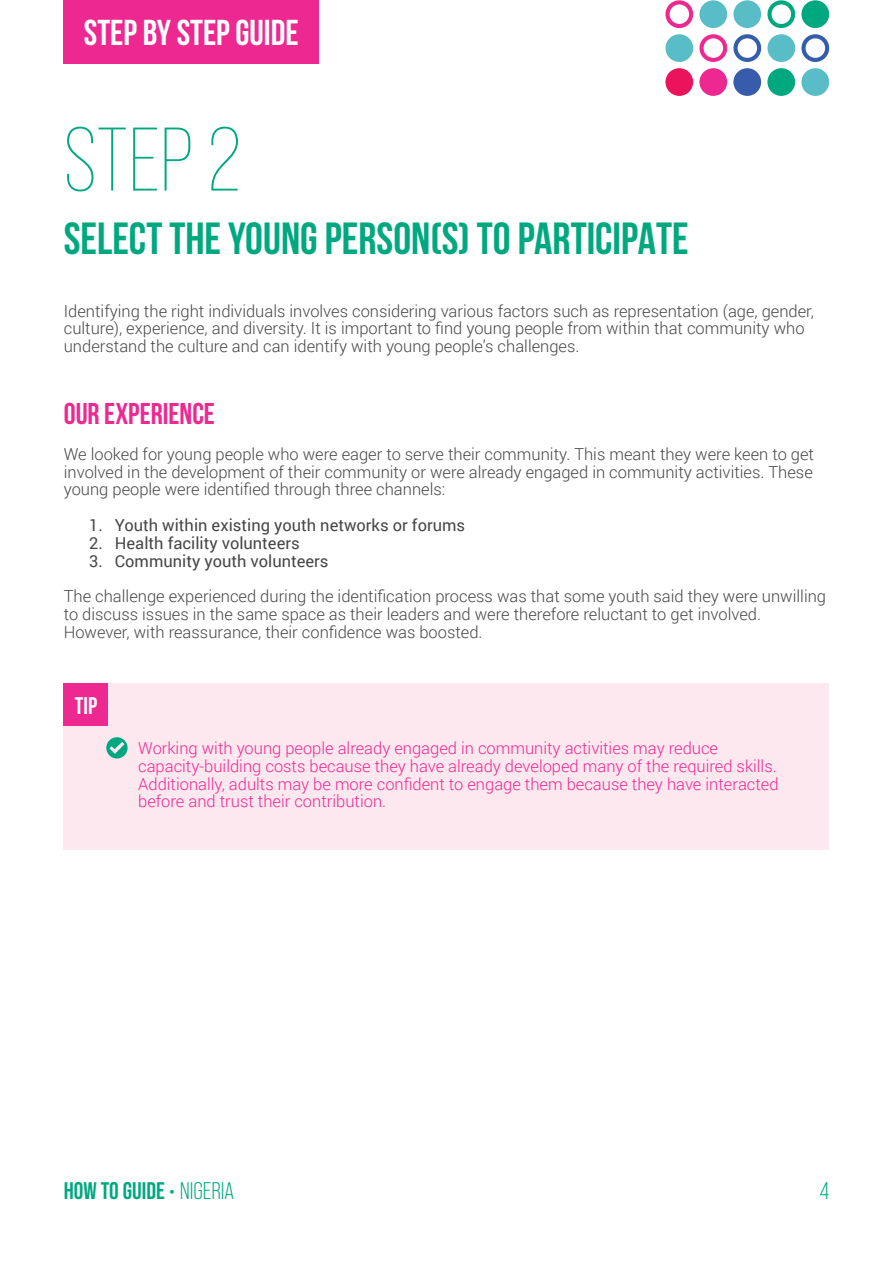
<style>
.page{position:relative;width:893px;height:1263px;background:#fff}
.page>*{position:absolute;margin:0;border:0;box-sizing:border-box;transform-origin:0 0}
.t1{font:300 90px "Bebas Neue Pro";color:#00a880}
.t2{font:700 45px "Bebas Neue";color:#00a880}
.t3{font:700 36px "Bebas Neue";color:#fff}
.t4{font:700 30px "Bebas Neue";color:#ed2891}
.t5{font:700 24px "Bebas Neue Pro";color:#00a880}
.t6{font:700 24px "Bebas Neue";color:#fff}
.t7{font:24px "Bebas Neue Pro";color:#00a880}
.t8{font:300 16.5px/17.9px "Roboto";color:#464647}
.t9{font:300 16.5px/17.9px "Roboto";color:#ed2891}
.t10{font:16.5px "Roboto";color:#464647}
.s1{font-weight:400}
</style>
<div class="page">
<div style="left:64px;top:0;width:255px;height:64px;background:#ed2891"></div>
<div style="left:64px;top:683px;width:765px;height:167px;background:#fde8ef"></div>
<svg style="left:106px;top:737px;width:22px;height:21px"></svg>
<div style="left:64px;top:683px;width:44px;height:43px;background:#ed2891"></div>
<div style="left:767px;top:0;width:28px;height:28px;border:4px solid #00a880;border-radius:50%"></div>
<div style="left:801px;top:0;width:28px;height:28px;background:#00a880;border-radius:50%"></div>
<div style="left:733px;top:0;width:28px;height:28px;background:#59bdc7;border-radius:50%"></div>
<div style="left:699px;top:0;width:28px;height:28px;background:#59bdc7;border-radius:50%"></div>
<div style="left:665px;top:0;width:28px;height:28px;border:4px solid #ed2991;border-radius:50%"></div>
<svg style="left:733px;top:34px;width:97px;height:28px"></svg>
<div style="left:767px;top:34px;width:28px;height:28px;background:#59bdc7;border-radius:50%"></div>
<div style="left:699px;top:34px;width:28px;height:28px;border:4px solid #ed2991;border-radius:50%"></div>
<div style="left:665px;top:34px;width:28px;height:28px;background:#59bdc7;border-radius:50%"></div>
<div style="left:665px;top:68px;width:28px;height:28px;background:#eb145c;border-radius:50%"></div>
<div style="left:699px;top:68px;width:28px;height:28px;background:#ed2991;border-radius:50%"></div>
<div style="left:733px;top:68px;width:28px;height:28px;background:#365cab;border-radius:50%"></div>
<div style="left:767px;top:68px;width:28px;height:28px;background:#00a880;border-radius:50%"></div>
<div style="left:801px;top:68px;width:28px;height:28px;background:#59bdc7;border-radius:50%"></div>
<h3 class="t3" style="left:84px;top:13px;width:216px">STEP BY STEP GUIDE</h3>
<h1 class="t1" style="left:64px;top:110px;width:179px">STEP 2</h1>
<h2 class="t2" style="left:64px;top:214px;width:626px">SELECT THE YOUNG PERSON(S) TO PARTICIPATE</h2>
<p class="t8" style="left:64px;top:301px;width:752px">Identifying the right individuals involves considering various factors such as representation (age, gender, culture), experience, and diversity. It is important to find young people from within that community who understand the culture and can identify with young people’s challenges.</p>
<h3 class="t4" style="left:64px;top:397px;width:153px">OUR EXPERIENCE</h3>
<p class="t8" style="left:64px;top:444px;width:752px;text-align:justify">We looked for young people who were eager to serve their community. This meant they were keen to get involved in the development of their community or were already engaged in community activities. These young people were identified through three channels:</p>
<p class="t10" style="left:89px;top:514px;width:377px">1. Youth within existing youth networks or forums</p>
<p class="t10" style="left:89px;top:531px;width:212px">2. Health facility volunteers</p>
<p class="t10" style="left:89px;top:549px;width:241px">3. Community youth volunteers</p>
<p class="t8" style="left:64px;top:587px;width:764px">The challenge experienced during the identification process was that some youth said they were unwilling to discuss issues in the same space as their leaders and were therefore reluctant to get involved.<br>However, with reassurance, their confidence was boosted.</p>
<h3 class="t6" style="left:75px;top:692px;width:24px">TIP</h3>
<p class="t9" style="left:138px;top:739px;width:642px">Working with young people already engaged in community activities may reduce capacity-building costs because they have already developed many of the required skills.<br>Additionally, adults may be more confident to engage them because they have interacted before and trust their contribution.</p>
<h3 class="t5" style="left:64px;top:1177px;width:172px">HOW TO GUIDE • <span class="s1">NIGERIA</span></h3>
<h3 class="t7" style="left:820px;top:1177px;width:11px">4</h3>
</div>
